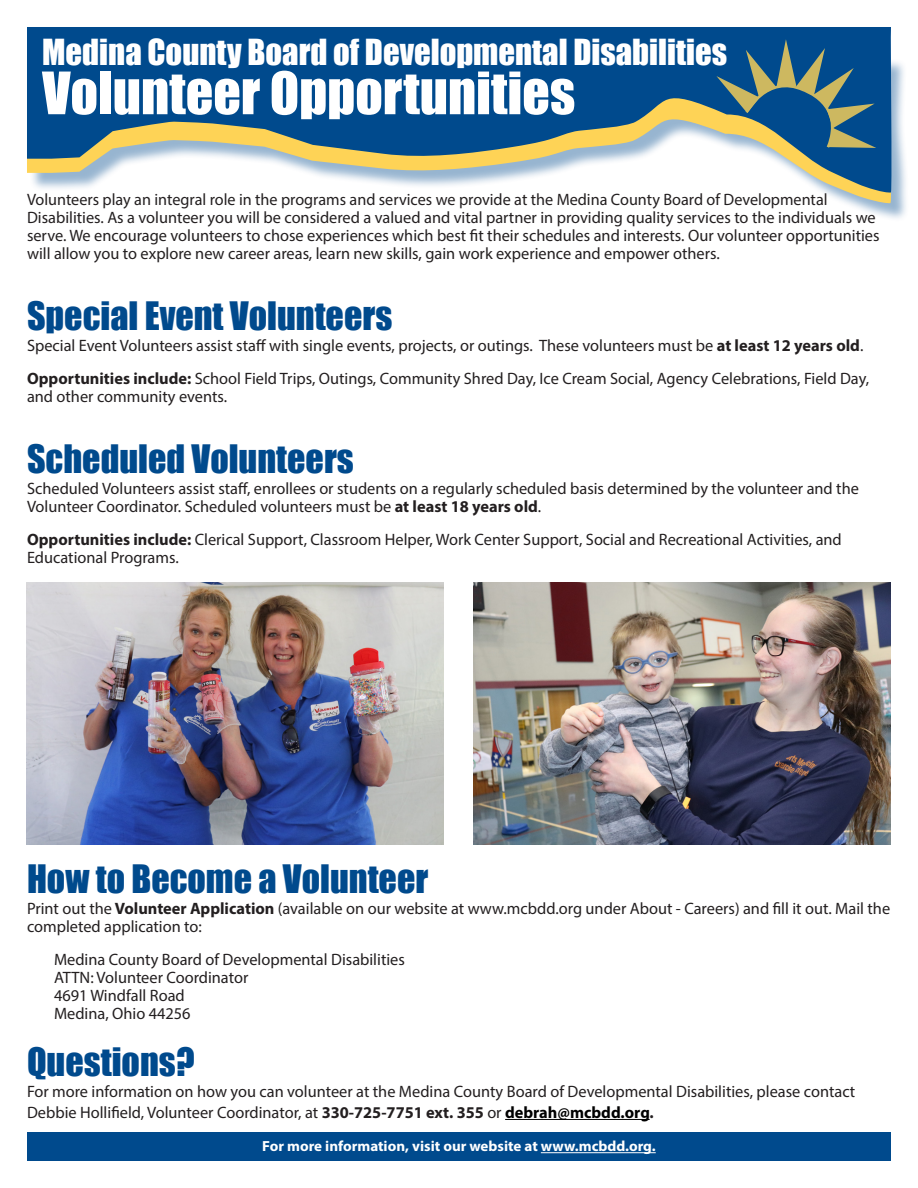
<style>
.page{position:relative;width:918px;height:1188px;background:#fff}
.page>*{position:absolute;margin:0;border:0;box-sizing:border-box;transform-origin:0 0}
.t1{font:54px "Impact";color:#fff}
.t2{font:36px "Impact";color:#004a8d}
.t3{font:33px "Impact";color:#fff}
.t4{font:16.5px/18px "Myriad Pro";color:#231f20}
.t5{font:700 14.7px "Myriad Pro";color:#fff}
.s1{font-weight:700}
.s2{font-weight:700;color:#000}
</style>
<div class="page">
<div style="left:27px;top:1133px;width:864px;height:28px;background:#004a8d"></div>
<div style="left:29px;top:59px;width:880px;height:162px;background:#004a8d;opacity:.41"></div>
<svg style="left:29px;top:193px;width:863px;height:11px"></svg>
<svg style="left:27px;top:27px;width:865px;height:166px;fill:#004a8d"></svg>
<svg style="left:716px;top:39px;width:160px;height:111px;background:#426f83"></svg>
<hr style="left:541px;top:1152px;width:115px;height:1px;background:#fff">
<hr style="left:505px;top:1119px;width:145px;height:1px;background:#000">
<img style="left:27px;top:582px;width:417px;height:262px">
<img style="left:474px;top:582px;width:417px;height:262px">
<p class="t3" style="left:42px;top:26px;width:686px">Medina County Board of Developmental Disabilities</p>
<p class="t1" style="left:42px;top:51px;width:535px">Volunteer Opportunities</p>
<p class="t4" style="left:27px;top:190px;width:854px">Volunteers play an integral role in the programs and services we provide at the Medina County Board of Developmental Disabilities. As a volunteer you will be considered a valued and vital partner in providing quality services to the individuals we serve. We encourage volunteers to chose experiences which best fit their schedules and interests. Our volunteer opportunities will allow you to explore new career areas, learn new skills, gain work experience and empower others.</p>
<p class="t2" style="left:27px;top:288px;width:367px">Special Event Volunteers</p>
<p class="t4" style="left:27px;top:336px;width:838px">Special Event Volunteers assist staff with single events, projects, or outings. These volunteers must be <span class="s1">at least 12 years old</span>.</p>
<p class="t4" style="left:27px;top:369px;width:844px"><span class="s1">Opportunities include:</span> School Field Trips, Outings, Community Shred Day, Ice Cream Social, Agency Celebrations, Field Day, and other community events.</p>
<p class="t2" style="left:27px;top:431px;width:328px">Scheduled Volunteers</p>
<p class="t4" style="left:27px;top:479px;width:833px">Scheduled Volunteers assist staff, enrollees or students on a regularly scheduled basis determined by the volunteer and the<br>Volunteer Coordinator. Scheduled volunteers must be <span class="s1">at least 18 years old</span>.</p>
<p class="t4" style="left:27px;top:530px;width:816px"><span class="s1">Opportunities include:</span> Clerical Support, Classroom Helper, Work Center Support, Social and Recreational Activities, and<br>Educational Programs.</p>
<p class="t2" style="left:27px;top:851px;width:403px">How to Become a Volunteer</p>
<p class="t4" style="left:27px;top:899px;width:865px">Print out the <span class="s1">Volunteer Application</span> (available on our website at www.mcbdd.org under About - Careers) and fill it out. Mail the completed application to:</p>
<p class="t4" style="left:54px;top:950px;width:352px">Medina County Board of Developmental Disabilities</p>
<p class="t4" style="left:54px;top:968px;width:196px">ATTN: Volunteer Coordinator</p>
<p class="t4" style="left:54px;top:986px;width:132px">4691 Windfall Road</p>
<p class="t4" style="left:54px;top:1004px;width:138px">Medina, Ohio 44256</p>
<p class="t2" style="left:27px;top:1034px;width:169px">Questions?</p>
<p class="t4" style="left:27px;top:1081px;width:830px;line-height:21px">For more information on how you can volunteer at the Medina County Board of Developmental Disabilities, please contact<br>Debbie Hollifield, Volunteer Coordinator, at <span class="s1">330-725-7751 ext. 355</span> or <span class="s2">debrah@mcbdd.org</span><span class="s1">.</span></p>
<p class="t5" style="left:262px;top:1137px;width:395px">For more information, visit our website at www.mcbdd.org.</p>
</div>
